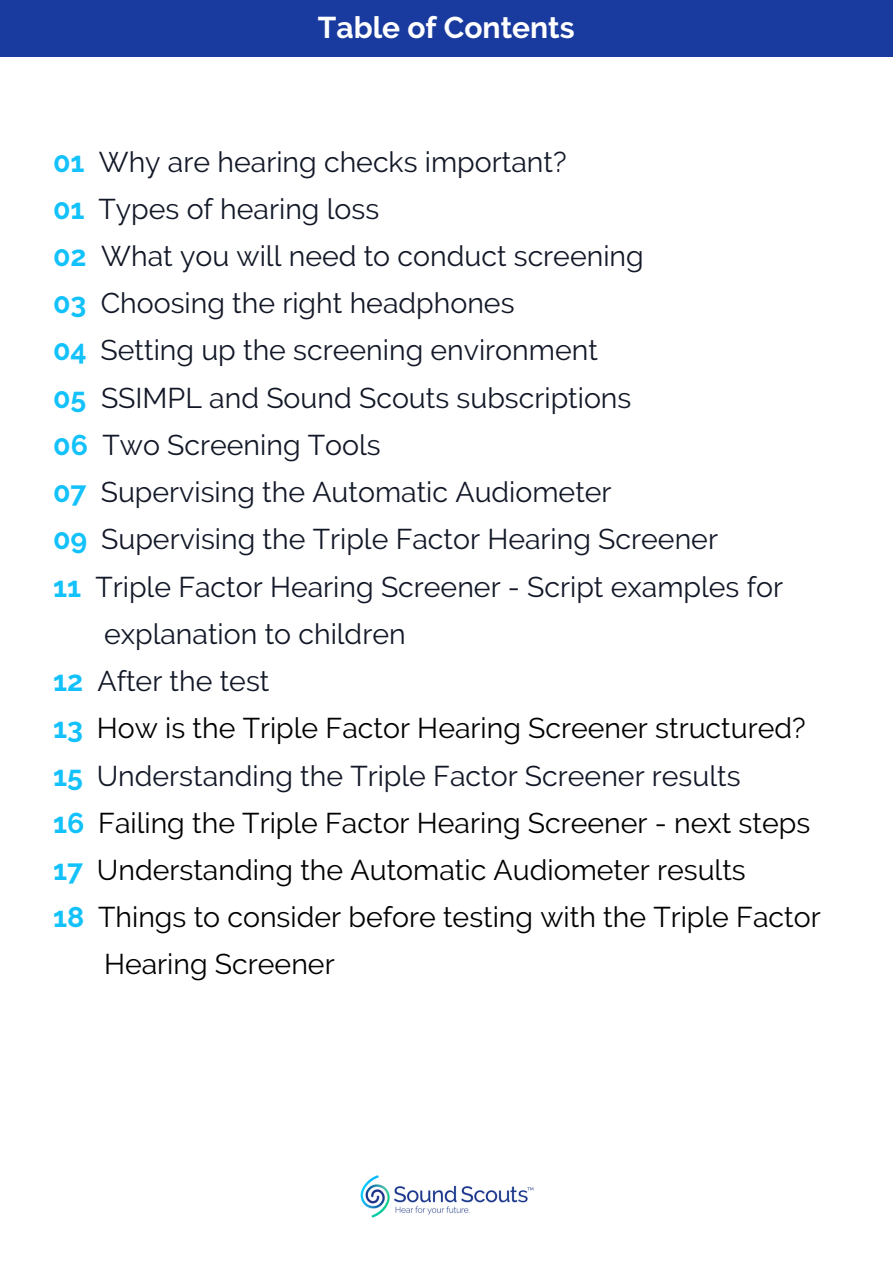
<style>
.page{position:relative;width:893px;height:1264px;background:#fff}
.page>*{position:absolute;margin:0;border:0;box-sizing:border-box;transform-origin:0 0}
.t1{font:700 30px "Raleway";color:#fff}
.t2{font:28.5px "Raleway";color:#121827}
.t3{font:28.5px "Raleway";color:#000}
.s1{font-weight:700;color:#13c1fb}
</style>
<div class="page">
<img style="left:360px;top:1175px;width:174px;height:43px">
<div style="left:0;top:0;width:892px;height:57px;background:#193a9e"></div>
<p class="t1" style="left:318px;top:10px;width:258px">Table of Contents</p>
<p class="t2" style="left:53px;top:145px;width:515px"><span class="s1">01</span> Why are hearing checks important?</p>
<p class="t2" style="left:53px;top:192px;width:327px"><span class="s1">01</span> Types of hearing loss</p>
<p class="t2" style="left:53px;top:239px;width:592px"><span class="s1">02</span> What you will need to conduct screening</p>
<p class="t2" style="left:53px;top:286px;width:463px"><span class="s1">03</span> Choosing the right headphones</p>
<p class="t2" style="left:53px;top:334px;width:546px"><span class="s1">04</span> Setting up the screening environment</p>
<p class="t2" style="left:53px;top:381px;width:579px"><span class="s1">05</span> SSIMPL and Sound Scouts subscriptions</p>
<p class="t2" style="left:53px;top:428px;width:329px"><span class="s1">06</span> Two Screening Tools</p>
<p class="t2" style="left:53px;top:475px;width:560px"><span class="s1">07</span> Supervising the Automatic Audiometer</p>
<p class="t2" style="left:53px;top:522px;width:666px"><span class="s1">09</span> Supervising the Triple Factor Hearing Screener</p>
<p class="t2" style="left:53px;top:570px;width:731px"><span class="s1">11</span> Triple Factor Hearing Screener - Script examples for</p>
<p class="t2" style="left:104px;top:617px;width:303px">explanation to children</p>
<p class="t2" style="left:53px;top:664px;width:218px"><span class="s1">12</span> After the test</p>
<p class="t3" style="left:53px;top:711px;width:754px"><span class="s1">13</span> How is the Triple Factor Hearing Screener structured?</p>
<p class="t2" style="left:53px;top:758px;width:689px"><span class="s1">15</span> Understanding the Triple Factor Screener results</p>
<p class="t3" style="left:53px;top:806px;width:758px"><span class="s1">16</span> Failing the Triple Factor Hearing Screener - next steps</p>
<p class="t3" style="left:53px;top:853px;width:694px"><span class="s1">17</span> Understanding the Automatic Audiometer results</p>
<p class="t3" style="left:53px;top:900px;width:769px"><span class="s1">18</span> Things to consider before testing with the Triple Factor</p>
<p class="t3" style="left:104px;top:947px;width:232px">Hearing Screener</p>
</div>
